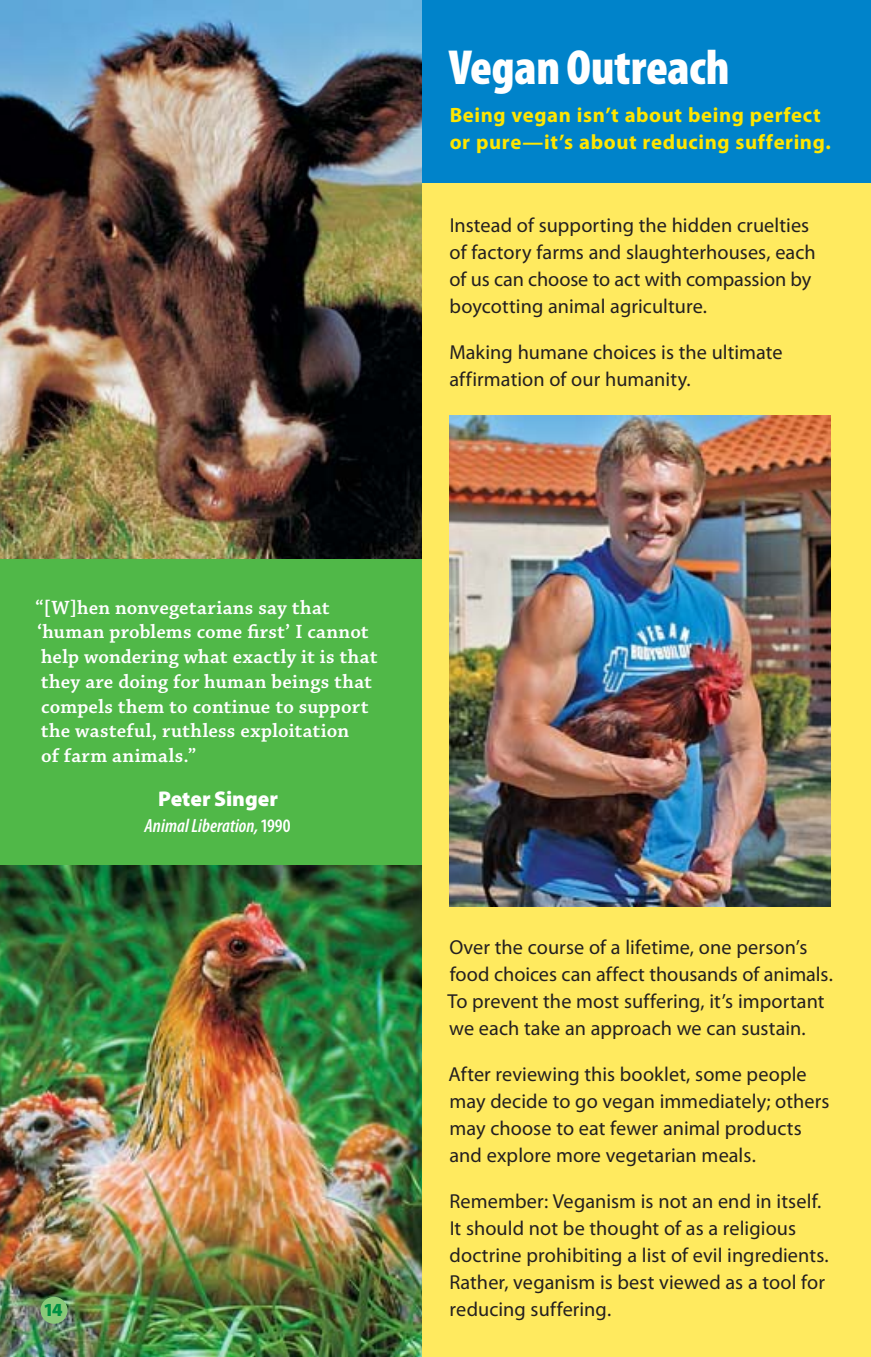
<style>
.page{position:relative;width:871px;height:1357px;background:#ffea5f}
.page>*{position:absolute;margin:0;border:0;box-sizing:border-box;transform-origin:0 0}
.t1{font:900 condensed 49.5px "Myriad Pro";letter-spacing:-.005em;color:#fff}
.t2{font:900 21.38px "Myriad Pro";color:#fff}
.t3{font:700 20.7px/27.4px "Myriad Pro";letter-spacing:.03em;color:#ffe600}
.t4{font:20.25px/27px "Myriad Pro";color:#231f20}
.t5{font:600 20.25px/24.8px "Chaparral Pro";letter-spacing:.01em;color:#fff}
.t6{font:italic 600 condensed 19.12px "Myriad Pro";letter-spacing:.005em;color:#fff}
.t7{font:900 18.45px "Myriad Pro";color:#009042}
.s1{font-style:normal}
</style>
<div class="page">
<div style="left:0;top:0;width:422px;height:1357px;background:#50b848"></div>
<div style="left:0;top:0;width:871px;height:183px;background:#0083ca"></div>
<img style="left:0;top:866px;width:422px;height:491px">
<img style="left:0;top:0;width:422px;height:558px">
<img style="left:449px;top:415px;width:381px;height:491px">
<div style="left:40px;top:1297px;width:28px;height:27px;background:#8ac979;border-radius:50%"></div>
<h1 class="t1" style="left:449px;top:49px;width:282px">Vegan Outreach</h1>
<p class="t3" style="left:450px;top:103px;width:383px">Being vegan isn’t about being perfect or pure—it’s about reducing suffering.</p>
<p class="t4" style="left:449px;top:214px;width:367px">Instead of supporting the hidden cruelties of factory farms and slaughterhouses, each of us can choose to act with compassion by boycotting animal agriculture.</p>
<p class="t4" style="left:449px;top:341px;width:335px">Making humane choices is the ultimate affirmation of our humanity.</p>
<p class="t5" style="left:35px;top:596px;width:344px">“[W]hen nonvegetarians say that ‘human problems come first’ I cannot help wondering what exactly it is that they are doing for human beings that compels them to continue to support the wasteful, ruthless exploitation<br>of farm animals.”</p>
<p class="t2" style="left:158px;top:791px;width:121px">Peter Singer</p>
<p class="t6" style="left:144px;top:818px;width:148px">Animal Liberation, <span class="s1">1990</span></p>
<p class="t7" style="left:45px;top:1303px;width:20px">14</p>
<p class="t4" style="left:447px;top:936px;width:387px">Over the course of a lifetime, one person’s food choices can affect thousands of animals.<br>To prevent the most suffering, it’s important we each take an approach we can sustain.</p>
<p class="t4" style="left:448px;top:1063px;width:383px">After reviewing this booklet, some people may decide to go vegan immediately; others may choose to eat fewer animal products and explore more vegetarian meals.</p>
<p class="t4" style="left:449px;top:1190px;width:381px">Remember: Veganism is not an end in itself.<br>It should not be thought of as a religious doctrine prohibiting a list of evil ingredients.<br>Rather, veganism is best viewed as a tool for reducing suffering.</p>
</div>
